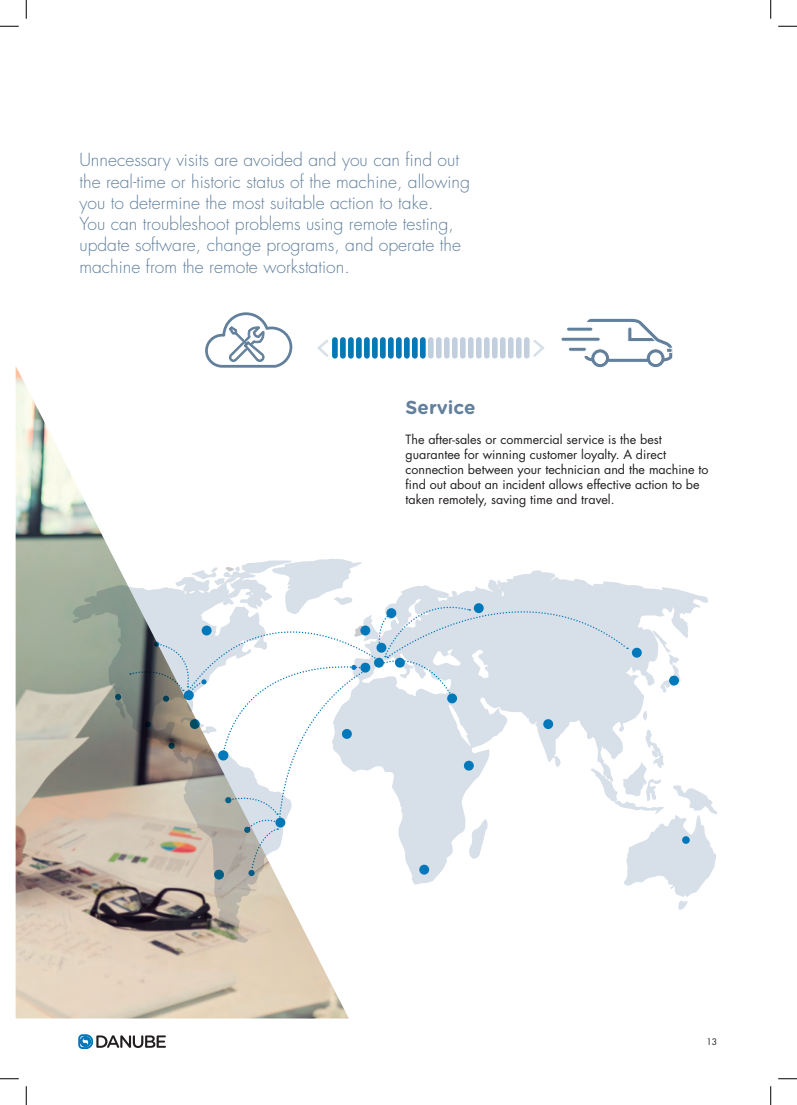
<style>
.page{position:relative;width:797px;height:1105px;background:#fff}
.page>*{position:absolute;margin:0;border:0;box-sizing:border-box;transform-origin:0 0}
.t1{font:700 18.75px "Gotham Rounded";color:#62809c}
.t2{font:300 17.5px/21.2px "Futura Std";color:#62809c}
.t3{font:12.5px/15px "Futura Std";color:#231f20}
.t4{font:8.75px "Futura Std";color:#231f20}
</style>
<div class="page">
<img style="left:16px;top:367px;width:333px;height:651px">
<svg style="left:78px;top:1000px;width:88px;height:49px"></svg>
<svg style="left:72px;top:560px;width:220px;height:383px;background:#a39f92"></svg>
<svg style="left:115px;top:694px;width:6px;height:6px"></svg>
<svg style="left:130px;top:559px;width:587px;height:351px"></svg>
<div style="left:248px;top:870px;width:7px;height:6px;background:#005e84;border-radius:50%"></div>
<svg style="left:204px;top:312px;width:90px;height:57px"></svg>
<div style="left:436px;top:337px;width:5px;height:22px;background:#c4cfdd;border-radius:3px"></div>
<div style="left:340px;top:337px;width:6px;height:22px;background:#0078b9;border-radius:3px"></div>
<div style="left:452px;top:337px;width:5px;height:22px;background:#c4cfdd;border-radius:3px"></div>
<div style="left:356px;top:337px;width:6px;height:22px;background:#0078b9;border-radius:3px"></div>
<div style="left:468px;top:337px;width:5px;height:22px;background:#c4cfdd;border-radius:3px"></div>
<div style="left:372px;top:337px;width:6px;height:22px;background:#0078b9;border-radius:3px"></div>
<div style="left:484px;top:337px;width:5px;height:22px;background:#c4cfdd;border-radius:3px"></div>
<div style="left:388px;top:337px;width:5px;height:22px;background:#0078b9;border-radius:3px"></div>
<div style="left:500px;top:337px;width:5px;height:22px;background:#c4cfdd;border-radius:3px"></div>
<div style="left:404px;top:337px;width:5px;height:22px;background:#0078b9;border-radius:3px"></div>
<div style="left:516px;top:337px;width:5px;height:22px;background:#c4cfdd;border-radius:3px"></div>
<div style="left:420px;top:337px;width:5px;height:22px;background:#0078b9;border-radius:3px"></div>
<div style="left:332px;top:337px;width:6px;height:22px;background:#0078b9;border-radius:3px"></div>
<div style="left:444px;top:337px;width:5px;height:22px;background:#c4cfdd;border-radius:3px"></div>
<div style="left:348px;top:337px;width:6px;height:22px;background:#0078b9;border-radius:3px"></div>
<div style="left:460px;top:337px;width:5px;height:22px;background:#c4cfdd;border-radius:3px"></div>
<div style="left:364px;top:337px;width:6px;height:22px;background:#0078b9;border-radius:3px"></div>
<div style="left:476px;top:337px;width:5px;height:22px;background:#c4cfdd;border-radius:3px"></div>
<div style="left:380px;top:337px;width:6px;height:22px;background:#0078b9;border-radius:3px"></div>
<div style="left:492px;top:337px;width:5px;height:22px;background:#c4cfdd;border-radius:3px"></div>
<div style="left:396px;top:337px;width:5px;height:22px;background:#0078b9;border-radius:3px"></div>
<div style="left:508px;top:337px;width:5px;height:22px;background:#c4cfdd;border-radius:3px"></div>
<div style="left:412px;top:337px;width:5px;height:22px;background:#0078b9;border-radius:3px"></div>
<div style="left:524px;top:337px;width:5px;height:22px;background:#c4cfdd;border-radius:3px"></div>
<div style="left:428px;top:337px;width:5px;height:22px;background:#c4cfdd;border-radius:3px"></div>
<svg style="left:533px;top:339px;width:12px;height:18px"></svg>
<svg style="left:317px;top:340px;width:12px;height:17px"></svg>
<div style="left:566px;top:327px;width:27px;height:4px;border:1px solid #fff;border-radius:2px"></div>
<hr style="left:561px;top:337px;width:39px;height:4px;background:#62809c;border-radius:2px">
<div style="left:560px;top:337px;width:40px;height:5px;border:1px solid #fff;border-radius:2px"></div>
<hr style="left:568px;top:347px;width:18px;height:4px;background:#62809c;border-radius:2px">
<div style="left:568px;top:347px;width:18px;height:5px;border:1px solid #fff;border-radius:2px"></div>
<svg style="left:583px;top:318px;width:90px;height:50px"></svg>
<svg style="left:0;top:25px;width:19px;height:2px"></svg>
<svg style="left:778px;top:25px;width:19px;height:2px"></svg>
<svg style="left:0;top:1078px;width:19px;height:1px"></svg>
<svg style="left:778px;top:1078px;width:19px;height:1px"></svg>
<svg style="left:25px;top:0;width:2px;height:19px"></svg>
<svg style="left:25px;top:1086px;width:2px;height:19px"></svg>
<svg style="left:770px;top:0;width:1px;height:19px"></svg>
<svg style="left:770px;top:1086px;width:1px;height:19px"></svg>
<p class="t2" style="left:79px;top:150px;width:392px">Unnecessary visits are avoided and you can find out the real-time or historic status of the machine, allowing you to determine the most suitable action to take.<br>You can troubleshoot problems using remote testing, update software, change programs, and operate the machine from the remote workstation.</p>
<p class="t1" style="left:405px;top:394px;width:71px">Service</p>
<p class="t3" style="left:405px;top:432px;width:304px">The after-sales or commercial service is the best guarantee for winning customer loyalty. A direct connection between your technician and the machine to find out about an incident allows effective action to be taken remotely, saving time and travel.</p>
<p class="t4" style="left:706px;top:1036px;width:12px">13</p>
</div>
